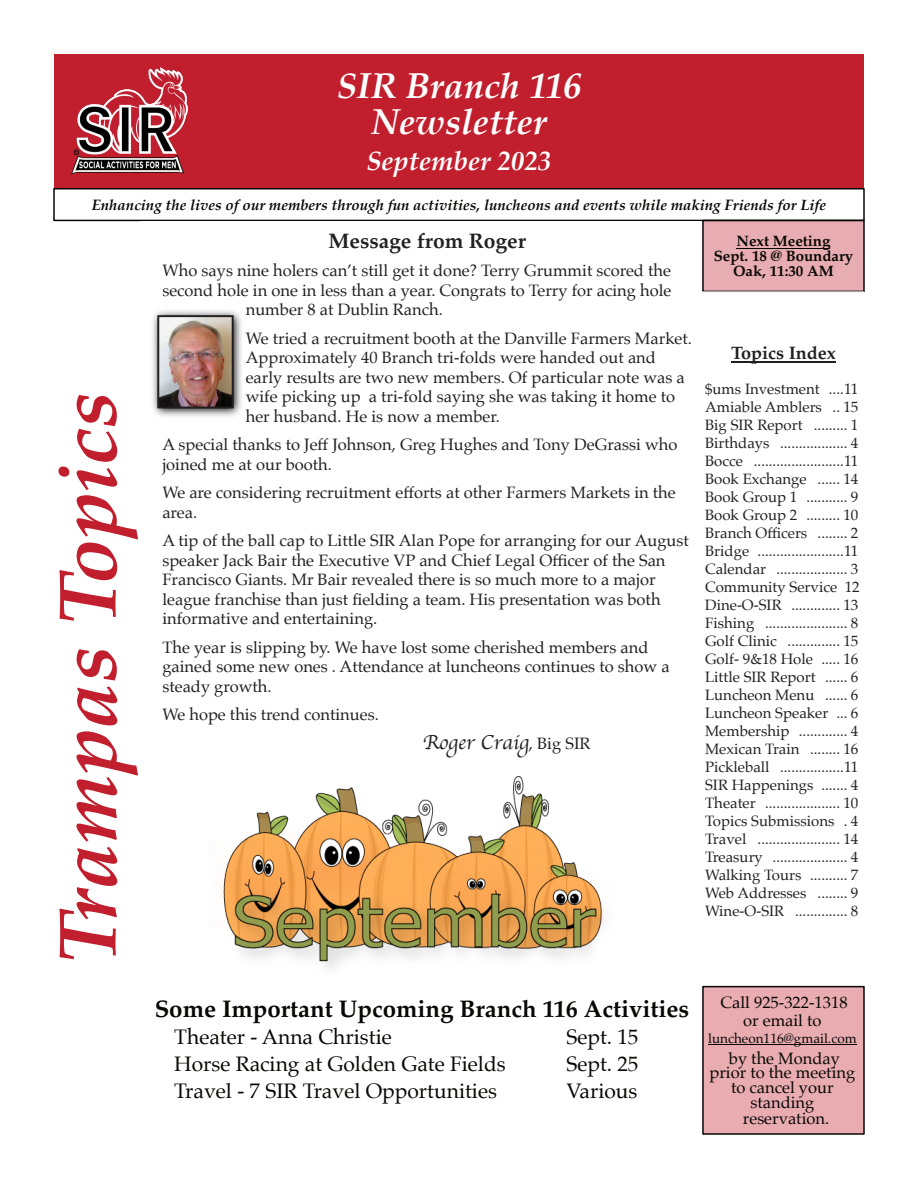
<style>
.page{position:relative;width:918px;height:1188px;background:#fff}
.page>*{position:absolute;margin:0;border:0;box-sizing:border-box;transform-origin:0 0}
.t1{font:italic 700 82.5px "Palatino";color:#c11f2d}
.t2{font:italic 700 36px/36px "Palatino";color:#fff;text-align:center}
.t3{font:italic 700 27px "Palatino";color:#fff}
.t4{font:700 24px "Palatino";color:#090704}
.t5{font:21px "Palatino";color:#090704}
.t6{font:21px "Apple Chancery";color:#231f20}
.t7{font:700 21px "Palatino";color:#231f20}
.t8{font:700 18px "Palatino";color:#231f20}
.t9{font:16.5px/19.5px "Palatino";color:#231f20}
.t10{font:16.5px/14.9px "Palatino";color:#080704;text-align:center}
.t11{font:15px/18px "Palatino";color:#231f20;text-align:justify}
.t12{font:italic 700 15px "Palatino";color:#080704}
.t13{font:700 15px/15px "Palatino";color:#080704;text-align:center}
.t14{font:13.5px "Palatino";color:#080704}
.s1{font-family:"Palatino";font-size:16.5px}
</style>
<div class="page">
<div style="left:54px;top:54px;width:810px;height:135px;background:#c11f2d"></div>
<img style="left:71px;top:68px;width:117px;height:107px">
<div style="left:53px;top:188px;width:812px;height:33px;background:#fff;border:2px solid #080704"></div>
<img style="left:223px;top:776px;width:382px;height:192px">
<img style="left:152px;top:310px;width:90px;height:107px">
<div style="left:702px;top:220px;width:163px;height:72px;background:#e8adb2;border:2px solid #080704"></div>
<hr style="left:737px;top:248px;width:93px;height:1px;background:#080704">
<div style="left:703px;top:291px;width:161px;height:83px;background:#fff"></div>
<hr style="left:731px;top:361px;width:105px;height:1px;background:#231f20">
<div style="left:702px;top:986px;width:163px;height:149px;background:#e8acb1;border:2px solid #080704"></div>
<hr style="left:708px;top:1044px;width:149px;height:1px;background:#080704">
<h2 class="t2" style="left:337px;top:71px;width:246px">SIR Branch 116<br>Newsletter</h2>
<h3 class="t3" style="left:367px;top:148px;width:186px">September 2023</h3>
<p class="t12" style="left:92px;top:198px;width:736px">Enhancing the lives of our members through fun activities, luncheons and events while making Friends for Life</p>
<p class="t7" style="left:329px;top:231px;width:199px">Message from Roger</p>
<p class="t9" style="left:162px;top:262px;width:510px">Who says nine holers can’t still get it done? Terry Grummit scored the</p>
<p class="t9" style="left:162px;top:282px;width:511px">second hole in one in less than a year. Congrats to Terry for acing hole</p>
<p class="t9" style="left:246px;top:301px;width:199px">number 8 at Dublin Ranch.</p>
<p class="t9" style="left:246px;top:330px;width:448px">We tried a recruitment booth at the Danville Farmers Market.<br>Approximately 40 Branch tri-folds were handed out and early results are two new members. Of particular note was a wife picking up a tri-fold saying she was taking it home to her husband. He is now a member.</p>
<p class="t9" style="left:162px;top:436px;width:517px">A special thanks to Jeff Johnson, Greg Hughes and Tony DeGrassi who joined me at our booth.</p>
<p class="t9" style="left:162px;top:484px;width:515px">We are considering recruitment efforts at other Farmers Markets in the area.</p>
<p class="t9" style="left:162px;top:532px;width:528px">A tip of the ball cap to Little SIR Alan Pope for arranging for our August speaker Jack Bair the Executive VP and Chief Legal Officer of the San Francisco Giants. Mr Bair revealed there is so much more to a major league franchise than just fielding a team. His presentation was both informative and entertaining.</p>
<p class="t9" style="left:162px;top:639px;width:509px">The year is slipping by. We have lost some cherished members and gained some new ones . Attendance at luncheons continues to show a steady growth.</p>
<p class="t9" style="left:162px;top:706px;width:218px">We hope this trend continues.</p>
<p class="t6" style="left:423px;top:732px;width:169px">Roger Craig<span class="s1">, Big SIR</span></p>
<p class="t13" style="left:714px;top:235px;width:141px">Next Meeting<br>Sept. 18 @ Boundary<br>Oak, 11:30 AM</p>
<p class="t8" style="left:731px;top:344px;width:106px">Topics Index</p>
<p class="t11" style="left:705px;top:381px;width:156px">$ums Investment ....11<br>Amiable Amblers .. 15<br>Big SIR Report ......... 1<br>Birthdays .................. 4<br>Bocce ........................11<br>Book Exchange ...... 14<br>Book Group 1 ........... 9<br>Book Group 2 ......... 10<br>Branch Officers ........ 2<br>Bridge .......................11<br>Calendar ................... 3<br>Community Service 12<br>Dine-O-SIR ............. 13<br>Fishing ...................... 8<br>Golf Clinic .............. 15<br>Golf- 9&amp;18 Hole ..... 16<br>Little SIR Report ...... 6<br>Luncheon Menu ...... 6<br>Luncheon Speaker ... 6<br>Membership ............. 4<br>Mexican Train ........ 16<br>Pickleball .................11<br>SIR Happenings ....... 4<br>Theater .................... 10<br>Topics Submissions . 4<br>Travel ...................... 14<br>Treasury .................... 4<br>Walking Tours .......... 7<br>Web Addresses ........ 9<br>Wine-O-SIR .............. 8</p>
<h1 class="t1" style="left:48px;top:964px;width:574px;rotate:-90deg">Trampas Topics</h1>
<h3 class="t4" style="left:155px;top:997px;width:536px">Some Important Upcoming Branch 116 Activities</h3>
<p class="t5" style="left:174px;top:1027px;width:219px">Theater - Anna Christie</p>
<p class="t5" style="left:566px;top:1027px;width:74px">Sept. 15</p>
<p class="t5" style="left:174px;top:1054px;width:333px">Horse Racing at Golden Gate Fields</p>
<p class="t5" style="left:566px;top:1054px;width:74px">Sept. 25</p>
<p class="t5" style="left:174px;top:1081px;width:324px">Travel - 7 SIR Travel Opportunities</p>
<p class="t5" style="left:566px;top:1081px;width:73px">Various</p>
<p class="t10" style="left:720px;top:995px;width:129px;line-height:17.9px">Call 925-322-1318 or email to</p>
<p class="t14" style="left:708px;top:1032px;width:150px">luncheon116@gmail.com</p>
<p class="t10" style="left:710px;top:1052px;width:147px">by the Monday prior to the meeting to cancel your standing</p>
<p class="t10" style="left:743px;top:1112px;width:88px">reservation.</p>
</div>
